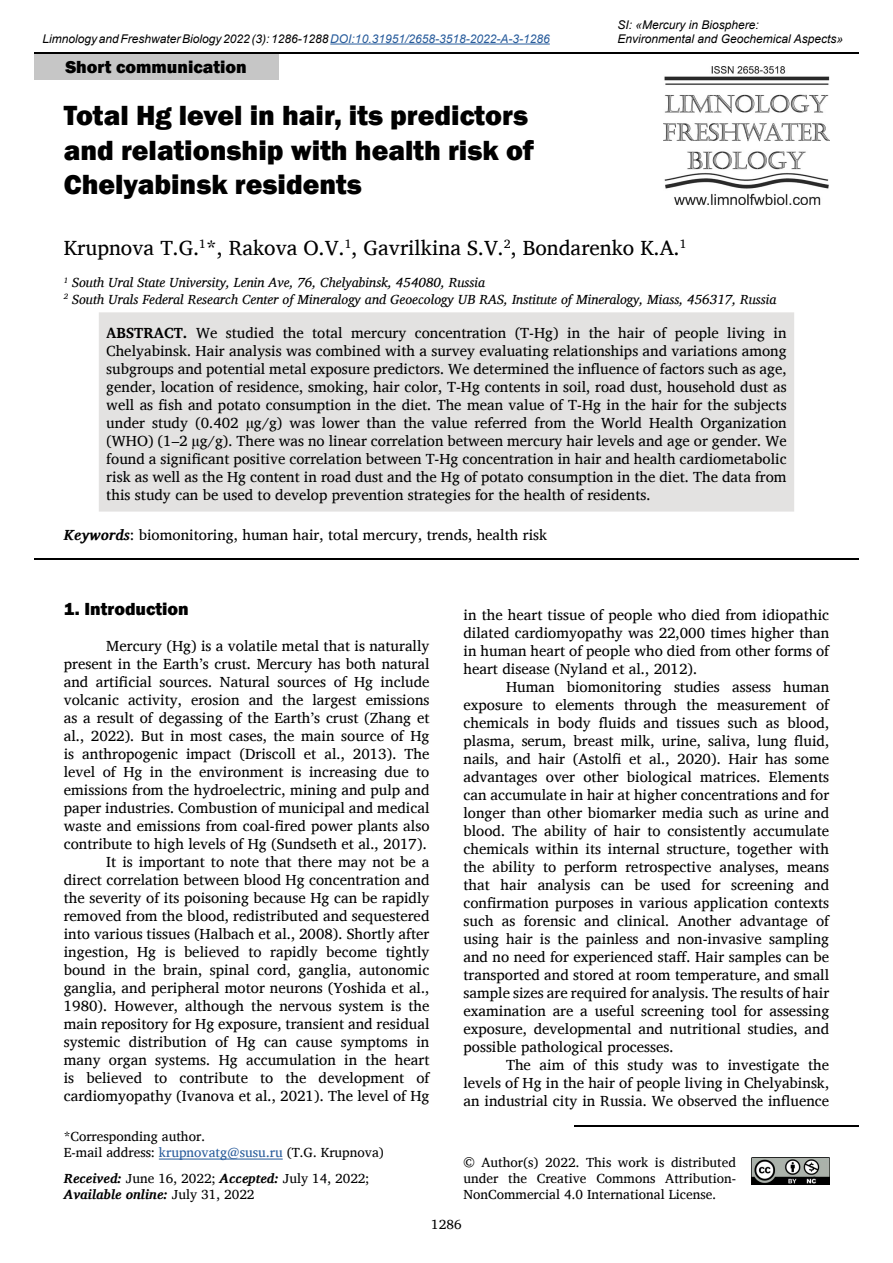
<style>
.page{position:relative;width:893px;height:1263px;background:#fff}
.page>*{position:absolute;margin:0;border:0;box-sizing:border-box;transform-origin:0 0}
.t1{font:800 28.5px/34.2px "Franklin Gothic";color:#000}
.t2{font:21px "Charis SIL";color:#000}
.t3{font:800 18px "Franklin Gothic";color:#000}
.t4{font:15px/18px "Charis SIL";color:#000;text-align:justify}
.t5{font:13.5px/16.2px "Charis SIL";color:#000}
.t6{font:italic 13.5px/16.2px "Charis SIL";color:#000}
.t7{font:italic 12px/14.4px "Arial";color:#000}
.s1{color:#275b9b}
.s2{font-weight:700}
.s3{font-weight:700;font-style:italic}
</style>
<div class="page">
<hr style="left:34px;top:52px;width:825px;height:2px;background:#000">
<hr style="left:330px;top:44px;width:220px;height:1px;background:#275b9b">
<img style="left:663px;top:67px;width:166px;height:138px">
<div style="left:34px;top:54px;width:244px;height:26px;background:#c6c6c6"></div>
<img style="left:751px;top:1157px;width:78px;height:27px">
<hr style="left:574px;top:1125px;width:285px;height:1px;background:#000">
<div style="left:99px;top:312px;width:695px;height:200px;background:#e3e2e1"></div>
<hr style="left:34px;top:558px;width:825px;height:2px;background:#000">
<hr style="left:159px;top:1159px;width:124px;height:1px;background:#275b9b">
<p class="t7" style="left:43px;top:32px;width:509px">Limnology and Freshwater Biology 2022 (3): 1286-1288 <span class="s1">DOI:10.31951/2658-3518-2022-A-3-1286</span></p>
<p class="t3" style="left:65px;top:55px;width:183px">Short communication</p>
<h1 class="t1" style="left:64px;top:99px;width:472px">Total Hg level in hair, its predictors and relationship with health risk of<br>Chelyabinsk residents</h1>
<p class="t7" style="left:617px;top:17px;width:227px">SI: «Mercury in Biosphere:<br>Environmental and Geochemical Aspects»</p>
<h2 class="t2" style="left:64px;top:236px;width:624px">Krupnova T.G.<sup>1</sup>*, Rakova O.V.<sup>1</sup>, Gavrilkina S.V.<sup>2</sup>, Bondarenko K.A.<sup>1</sup></h2>
<p class="t6" style="left:64px;top:275px;width:714px"><sup>1</sup> South Ural State University, Lenin Ave, 76, Chelyabinsk, 454080, Russia<br><sup>2</sup> South Urals Federal Research Center of Mineralogy and Geoecology UB RAS, Institute of Mineralogy, Miass, 456317, Russia</p>
<p class="t4" style="left:106px;top:324px;width:682px"><span class="s2">ABSTRACT.</span> We studied the total mercury concentration (T-Hg) in the hair of people living in Chelyabinsk. Hair analysis was combined with a survey evaluating relationships and variations among subgroups and potential metal exposure predictors. We determined the influence of factors such as age, gender, location of residence, smoking, hair color, T-Hg contents in soil, road dust, household dust as well as fish and potato consumption in the diet. The mean value of T-Hg in the hair for the subjects under study (0.402 μg/g) was lower than the value referred from the World Health Organization (WHO) (1–2 μg/g). There was no linear correlation between mercury hair levels and age or gender. We found a significant positive correlation between T-Hg concentration in hair and health сardiometabolic risk as well as the Hg content in road dust and the Hg of potato consumption in the diet. The data from this study can be used to develop prevention strategies for the health of residents.</p>
<p class="t4" style="left:64px;top:526px;width:485px"><span class="s3">Keywords</span>: biomonitoring, human hair, total mercury, trends, health risk</p>
<p class="t3" style="left:64px;top:597px;width:127px">1. Introduction</p>
<p class="t4" style="left:64px;top:637px;width:367px;text-align:right">Mercury (Hg) is a volatile metal that is naturally present in the Earth’s crust. Mercury has both natural and artificial sources. Natural sources of Hg include volcanic activity, erosion and the largest emissions as a result of degassing of the Earth’s crust (Zhang et al., 2022). But in most cases, the main source of Hg is anthropogenic impact (Driscoll et al., 2013). The level of Hg in the environment is increasing due to emissions from the hydroelectric, mining and pulp and paper industries. Combustion of municipal and medical waste and emissions from coal-fired power plants also contribute to high levels of Hg (Sundseth et al., 2017).<br>It is important to note that there may not be a<br>direct correlation between blood Hg concentration and the severity of its poisoning because Hg can be rapidly removed from the blood, redistributed and sequestered into various tissues (Halbach et al., 2008). Shortly after ingestion, Hg is believed to rapidly become tightly bound in the brain, spinal cord, ganglia, autonomic ganglia, and peripheral motor neurons (Yoshida et al., 1980). However, although the nervous system is the main repository for Hg exposure, transient and residual systemic distribution of Hg can cause symptoms in many organ systems. Hg accumulation in the heart is believed to contribute to the development of cardiomyopathy (Ivanova et al., 2021). The level of Hg</p>
<p class="t5" style="left:64px;top:1128px;width:322px">*Corresponding author.<br>E-mail address: <span class="s1">krupnovatg@susu.ru</span> (T.G. Krupnova)</p>
<p class="t5" style="left:64px;top:1170px;width:307px"><span class="s3">Received:</span> June 16, 2022; <span class="s3">Accepted:</span> July 14, 2022;<br><span class="s3">Available online:</span> July 31, 2022</p>
<p class="t4" style="left:463px;top:606px;width:367px">in the heart tissue of people who died from idiopathic dilated cardiomyopathy was 22,000 times higher than in human heart of people who died from other forms of heart disease (Nyland et al., 2012).</p>
<p class="t4" style="left:463px;top:678px;width:367px;text-indent:43px">Human biomonitoring studies assess human exposure to elements through the measurement of chemicals in body fluids and tissues such as blood, plasma, serum, breast milk, urine, saliva, lung fluid, nails, and hair (Astolfi et al., 2020). Hair has some advantages over other biological matrices. Elements can accumulate in hair at higher concentrations and for longer than other biomarker media such as urine and blood. The ability of hair to consistently accumulate chemicals within its internal structure, together with the ability to perform retrospective analyses, means that hair analysis can be used for screening and confirmation purposes in various application contexts such as forensic and clinical. Another advantage of using hair is the painless and non-invasive sampling and no need for experienced staff. Hair samples can be transported and stored at room temperature, and small sample sizes are required for analysis. The results of hair examination are a useful screening tool for assessing exposure, developmental and nutritional studies, and possible pathological processes.</p>
<p class="t4" style="left:463px;top:1056px;width:367px;text-indent:43px">The aim of this study was to investigate the levels of Hg in the hair of people living in Chelyabinsk, an industrial city in Russia. We observed the influence</p>
<p class="t5" style="left:463px;top:1154px;width:274px;text-align:justify">© Author(s) 2022. This work is distributed under the Creative Commons Attribution-NonCommercial 4.0 International License.</p>
<p class="t5" style="left:431px;top:1216px;width:32px">1286</p>
</div>
